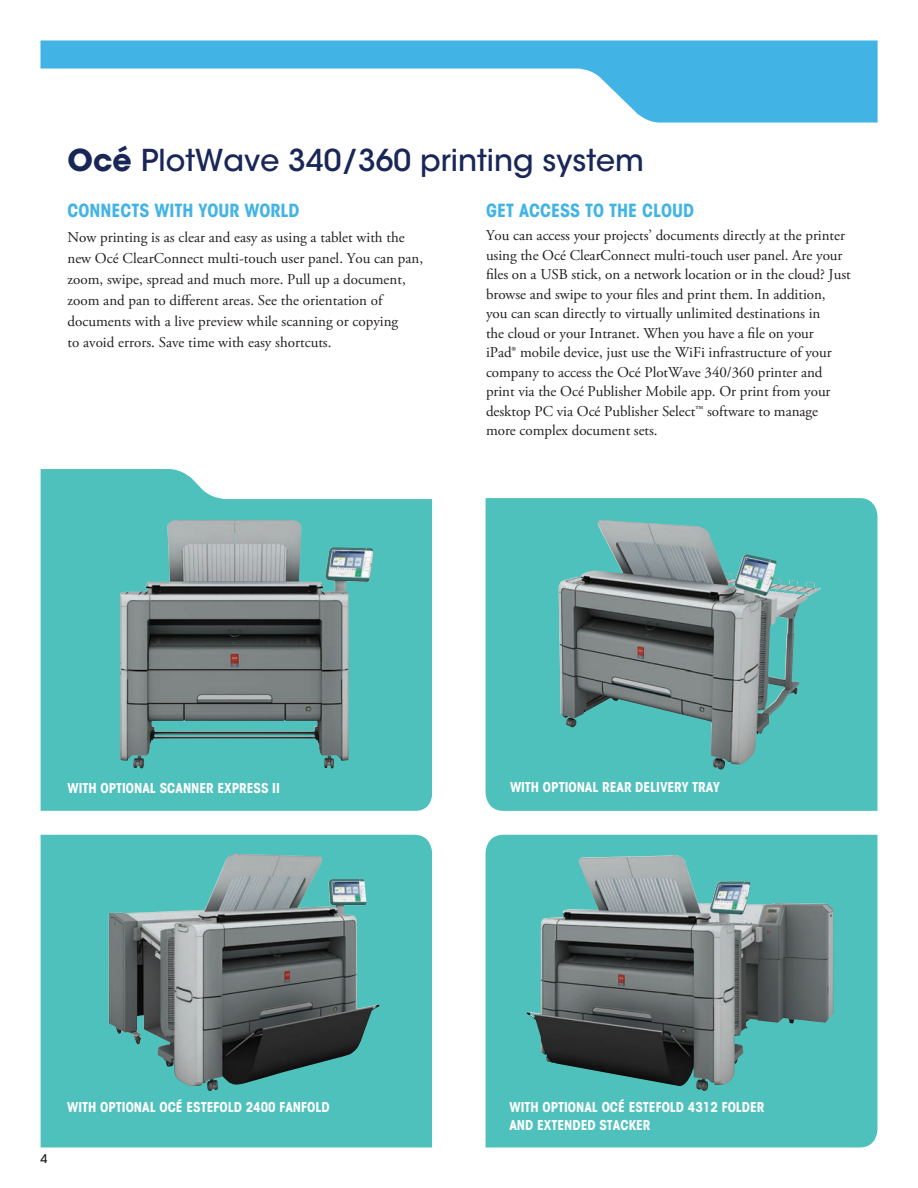
<style>
.page{position:relative;width:918px;height:1188px;background:#fff}
.page>*{position:absolute;margin:0;border:0;box-sizing:border-box;transform-origin:0 0}
.t1{font:500 30px "ITC Avant Garde Std";color:#182757}
.t2{font:700 condensed 18px "ITC Avant Garde Std";color:#41b4e5}
.t3{font:15px/19.5px "Adobe Garamond Pro";letter-spacing:-.005em;color:#231f20}
.t4{font:700 condensed 13.5px "ITC Avant Garde Std";color:#fff}
.t5{font:500 12px "ITC Avant Garde Std";color:#231f20}
.s1{font-weight:700}
</style>
<div class="page">
<svg style="left:41px;top:469px;width:391px;height:342px;background:#60c6c2"></svg>
<img style="left:120px;top:520px;width:229px;height:249px">
<div style="left:41px;top:835px;width:391px;height:312px;background:#4fc1bc"></div>
<img style="left:109px;top:854px;width:267px;height:237px">
<svg style="left:40px;top:40px;width:838px;height:83px;fill:#41b4e5"></svg>
<div style="left:486px;top:498px;width:391px;height:313px;background:#4fc1bc"></div>
<img style="left:559px;top:520px;width:246px;height:250px">
<div style="left:486px;top:835px;width:391px;height:312px;background:#4fc1bc"></div>
<img style="left:526px;top:855px;width:307px;height:236px">
<h1 class="t1" style="left:68px;top:141px;width:578px"><span class="s1">Océ</span> PlotWave 340/360 printing system</h1>
<p class="t2" style="left:68px;top:199px;width:233px">CONNECTS WITH YOUR WORLD</p>
<p class="t3" style="left:68px;top:227px;width:357px;line-height:21px">Now printing is as clear and easy as using a tablet with the new Océ ClearConnect multi-touch user panel. You can pan, zoom, swipe, spread and much more. Pull up a document, zoom and pan to different areas. See the orientation of documents with a live preview while scanning or copying<br>to avoid errors. Save time with easy shortcuts.</p>
<p class="t2" style="left:486px;top:199px;width:209px">GET ACCESS TO THE CLOUD</p>
<p class="t3" style="left:486px;top:226px;width:366px">You can access your projects’ documents directly at the printer using the Océ ClearConnect multi-touch user panel. Are your files on a USB stick, on a network location or in the cloud? Just browse and swipe to your files and print them. In addition, you can scan directly to virtually unlimited destinations in<br>the cloud or your Intranet. When you have a file on your<br>iPad® mobile device, just use the WiFi infrastructure of your company to access the Océ PlotWave 340/360 printer and print via the Océ Publisher Mobile app. Or print from your desktop PC via Océ Publisher Select™ software to manage more complex document sets.</p>
<p class="t4" style="left:67px;top:780px;width:9px">WITH</p>
<p class="t4" style="left:100px;top:780px;width:24px">OPTIONAL</p>
<p class="t4" style="left:160px;top:780px;width:9px">SCANNER</p>
<p class="t4" style="left:218px;top:780px;width:30px">EXPRESS</p>
<p class="t4" style="left:272px;top:780px;width:4px">II</p>
<p class="t4" style="left:510px;top:779px;width:9px">WITH</p>
<p class="t4" style="left:543px;top:779px;width:24px">OPTIONAL</p>
<p class="t4" style="left:602px;top:779px;width:9px">REAR</p>
<p class="t4" style="left:635px;top:779px;width:7px">DELI</p>
<p class="t4" style="left:660px;top:779px;width:16px">VERY</p>
<p class="t4" style="left:692px;top:779px;width:8px">TRAY</p>
<p class="t5" style="left:40px;top:1151px;width:9px">4</p>
<p class="t4" style="left:67px;top:1099px;width:9px">WITH</p>
<p class="t4" style="left:100px;top:1099px;width:24px">OPTIONAL</p>
<p class="t4" style="left:159px;top:1099px;width:35px">OC É ESTE</p>
<p class="t4" style="left:213px;top:1099px;width:15px">FOLD</p>
<p class="t4" style="left:246px;top:1099px;width:70px">2400 FAN FOLD</p>
<p class="t4" style="left:509px;top:1099px;width:9px">WITH</p>
<p class="t4" style="left:542px;top:1099px;width:24px">OPTIONAL</p>
<p class="t4" style="left:602px;top:1099px;width:35px">OC É ESTE</p>
<p class="t4" style="left:656px;top:1099px;width:15px">FOLD</p>
<p class="t4" style="left:688px;top:1099px;width:49px">4312 FOLDER</p>
<p class="t4" style="left:509px;top:1117px;width:51px">AND EXTENDED</p>
<p class="t4" style="left:599px;top:1117px;width:9px">STAC</p>
<p class="t4" style="left:629px;top:1117px;width:16px">KER</p>
</div>
